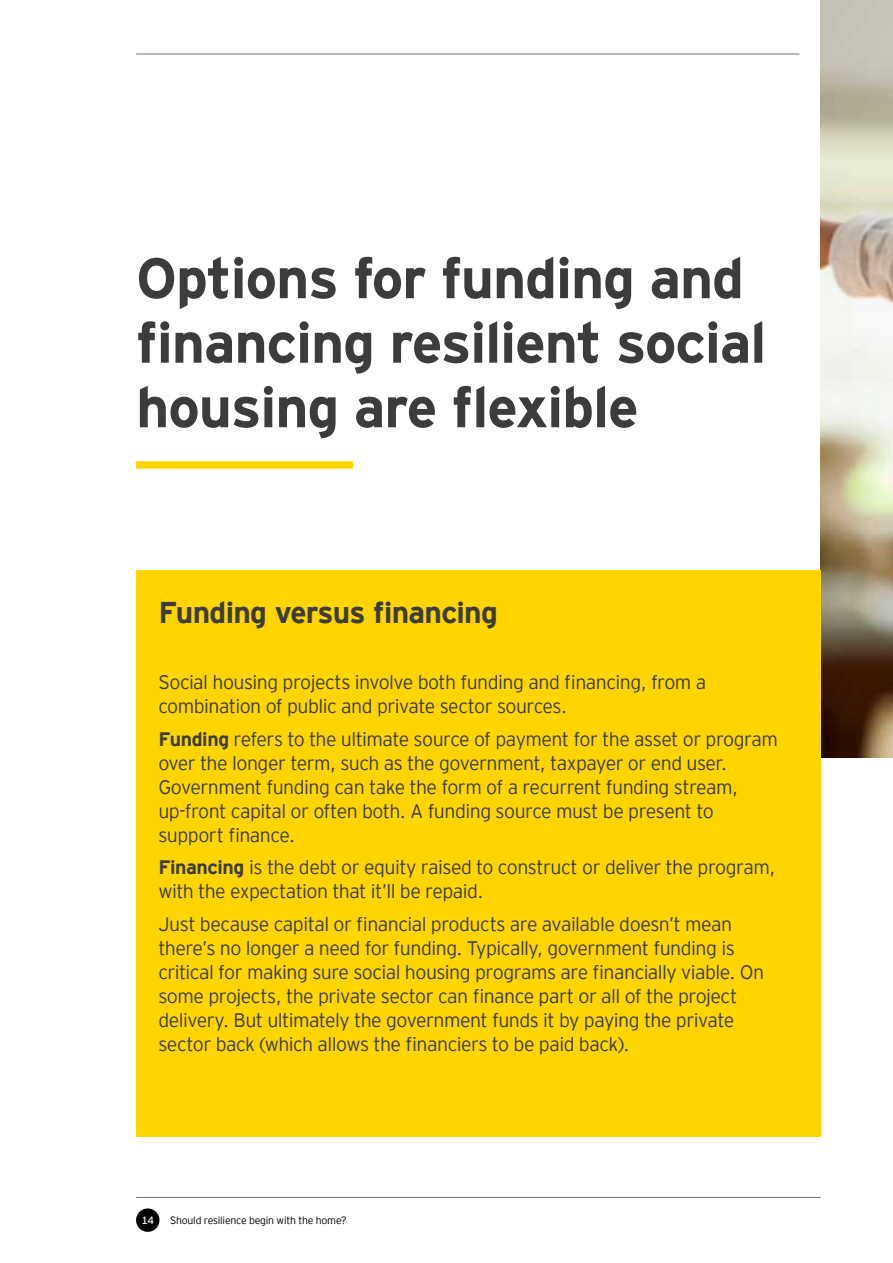
<style>
.page{position:relative;width:893px;height:1263px;background:#fff}
.page>*{position:absolute;margin:0;border:0;box-sizing:border-box;transform-origin:0 0}
.t1{font:700 57px/64.5px "EY Interstate";letter-spacing:-.02em;color:#3c3c3b}
.t2{font:700 30px "EY Interstate";letter-spacing:-.025em;color:#3c3c3b}
.t3{font:300 19.5px/24px "EY Interstate";letter-spacing:-.025em;color:#3c3c3b}
.t4{font:300 10.5px "EY Interstate";letter-spacing:-.02em;color:#000}
.t5{font:10.5px "EY Interstate";color:#fff}
.s1{font-weight:700}
</style>
<div class="page">
<div style="left:136px;top:1208px;width:23px;height:24px;background:#000;border-radius:50%"></div>
<hr style="left:136px;top:54px;width:663px;height:1px;background:#706f6f">
<img style="left:821px;top:0;width:72px;height:757px">
<div style="left:136px;top:570px;width:685px;height:567px;background:#ffd500"></div>
<div style="left:136px;top:461px;width:217px;height:8px;background:#ffd500"></div>
<hr style="left:136px;top:1197px;width:685px;height:1px;background:#706f6f">
<h1 class="t1" style="left:136px;top:242px;width:632px">Options for funding and financing resilient social housing are flexible</h1>
<h2 class="t2" style="left:158px;top:590px;width:341px">Funding versus financing</h2>
<p class="t3" style="left:158px;top:669px;width:549px">Social housing projects involve both funding and financing, from a combination of public and private sector sources.</p>
<p class="t3" style="left:158px;top:725px;width:621px"><span class="s1">Funding</span> refers to the ultimate source of payment for the asset or program over the longer term, such as the government, taxpayer or end user.<br>Government funding can take the form of a recurrent funding stream, up-front capital or often both. A funding source must be present to support finance.</p>
<p class="t3" style="left:158px;top:854px;width:618px"><span class="s1">Financing</span> is the debt or equity raised to construct or deliver the program, with the expectation that it’ll be repaid.</p>
<p class="t3" style="left:158px;top:911px;width:607px">Just because capital or financial products are available doesn’t mean there’s no longer a need for funding. Typically, government funding is critical for making sure social housing programs are financially viable. On some projects, the private sector can finance part or all of the project delivery. But ultimately the government funds it by paying the private sector back (which allows the financiers to be paid back).</p>
<p class="t5" style="left:141px;top:1213px;width:14px">14</p>
<p class="t4" style="left:170px;top:1213px;width:178px">Should resilience begin with the home?</p>
</div>
